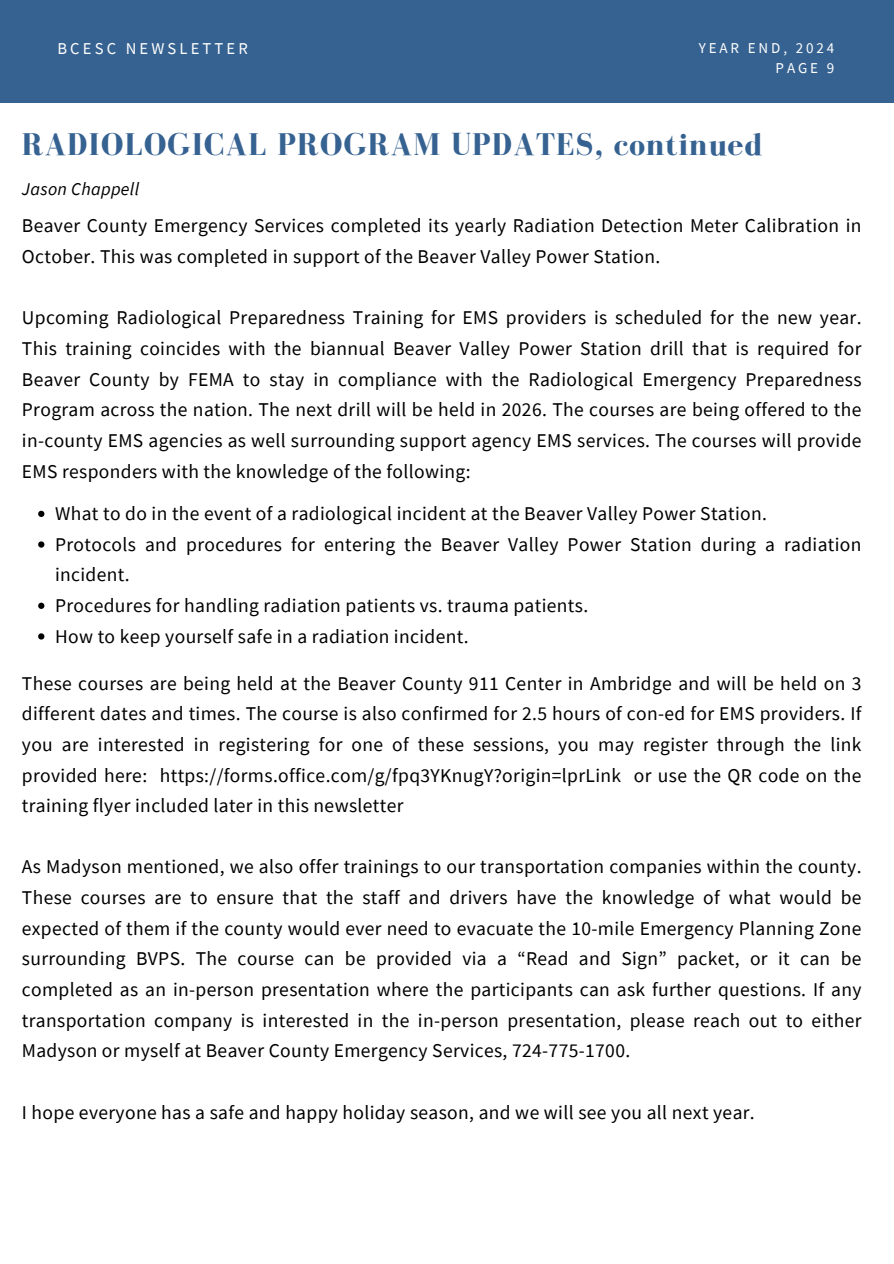
<style>
.page{position:relative;width:894px;height:1264px;background:#fff}
.page>*{position:absolute;margin:0;border:0;box-sizing:border-box;transform-origin:0 0}
.t1{font:700 32.25px "Bodoni FLF";letter-spacing:.03em;color:#366291}
.t2{font:19.5px/30.6px "Source Sans Pro";letter-spacing:.02em;color:#000;text-align:justify}
.t3{font:italic 18px "Source Sans Pro";letter-spacing:.02em;color:#000}
.t4{font:16.5px "Source Sans Pro";letter-spacing:.19em;color:#fff}
.t5{font:15px "Source Sans Pro";letter-spacing:.19em;color:#fff}
</style>
<div class="page">
<div style="left:0;top:0;width:893px;height:102px;background:#366291"></div>
<svg style="left:38px;top:511px;width:6px;height:6px"></svg>
<svg style="left:38px;top:541px;width:6px;height:6px"></svg>
<svg style="left:38px;top:602px;width:6px;height:7px"></svg>
<svg style="left:38px;top:633px;width:6px;height:6px"></svg>
<p class="t4" style="left:57px;top:38px;width:192px">BCESC NEWSLETTER</p>
<p class="t5" style="left:698px;top:38px;width:137px">YEAR END, 2024</p>
<p class="t5" style="left:775px;top:59px;width:60px">PAGE 9</p>
<p class="t1" style="left:22px;top:127px;width:741px">RADIOLOGICAL PROGRAM UPDATES, continued</p>
<h2 class="t3" style="left:22px;top:177px;width:119px">Jason Chappell</h2>
<h1 class="t2" style="left:22px;top:210px;width:840px">Beaver County Emergency Services completed its yearly Radiation Detection Meter Calibration in<br>October. This was completed in support of the Beaver Valley Power Station.</h1>
<h2 class="t2" style="left:22px;top:302px;width:840px">Upcoming Radiological Preparedness Training for EMS providers is scheduled for the new year.<br>This training coincides with the biannual Beaver Valley Power Station drill that is required for Beaver County by FEMA to stay in compliance with the Radiological Emergency Preparedness Program across the nation. The next drill will be held in 2026. The courses are being offered to the in-county EMS agencies as well surrounding support agency EMS services. The courses will provide EMS responders with the knowledge of the following:</h2>
<h2 class="t2" style="left:55px;top:498px;width:713px">What to do in the event of a radiological incident at the Beaver Valley Power Station.</h2>
<h2 class="t2" style="left:55px;top:528px;width:807px">Protocols and procedures for entering the Beaver Valley Power Station during a radiation incident.</h2>
<p class="t2" style="left:55px;top:590px;width:534px">Procedures for handling radiation patients vs. trauma patients.</p>
<p class="t2" style="left:55px;top:620px;width:415px">How to keep yourself safe in a radiation incident.</p>
<p class="t2" style="left:22px;top:667px;width:840px">These courses are being held at the Beaver County 911 Center in Ambridge and will be held on 3 different dates and times. The course is also confirmed for 2.5 hours of con-ed for EMS providers. If you are interested in registering for one of these sessions, you may register through the link provided here: https://forms.office.com/g/fpq3YKnugY?origin=lprLink or use the QR code on the training flyer included later in this newsletter</p>
<p class="t2" style="left:22px;top:851px;width:840px">As Madyson mentioned, we also offer trainings to our transportation companies within the county.<br>These courses are to ensure that the staff and drivers have the knowledge of what would be expected of them if the county would ever need to evacuate the 10-mile Emergency Planning Zone surrounding BVPS. The course can be provided via a “Read and Sign” packet, or it can be completed as an in-person presentation where the participants can ask further questions. If any transportation company is interested in the in-person presentation, please reach out to either Madyson or myself at Beaver County Emergency Services, 724-775-1700.</p>
<h2 class="t2" style="left:22px;top:1096px;width:734px">I hope everyone has a safe and happy holiday season, and we will see you all next year.</h2>
</div>
